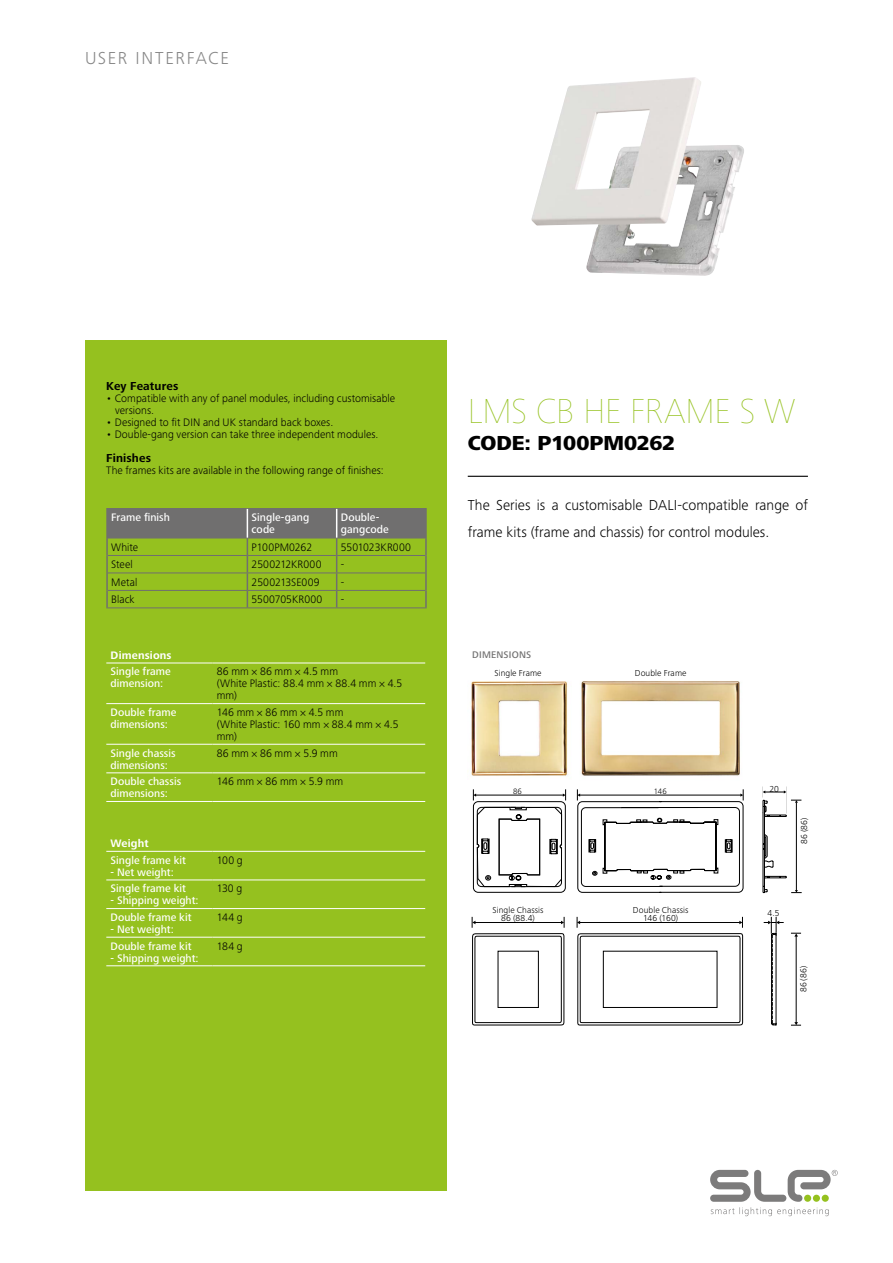
<style>
.page{position:relative;width:893px;height:1263px;background:#fff}
.page>*{position:absolute;margin:0;border:0;box-sizing:border-box;transform-origin:0 0}
.t1{font:900 36px "Frutiger Next Pro";letter-spacing:-.005em;color:#95c11f}
.t2{font:800 21px "Frutiger Next Pro";letter-spacing:-.01em;color:#000}
.t3{font:300 18px "Frutiger Next Pro";letter-spacing:.085em;color:#878787}
.t4{font:300 15px/27px "Frutiger Next Pro";letter-spacing:.005em;color:#000}
.t5{font:700 12px "Frutiger Next Pro";letter-spacing:.01em;color:#000}
.t6{font:300 11.25px/12px "Frutiger Next Pro";letter-spacing:.005em;color:#000}
.t7{font:500 11.25px/12px "Frutiger Next Pro";letter-spacing:.005em;color:#fff}
.t8{font:700 11.25px "Frutiger Next Pro";letter-spacing:.015em;color:#fff}
.t9{font:500 9.9px "Frutiger Next Pro";letter-spacing:.02em;color:#706f6f}
.t10{font:300 9px "Frutiger Next Pro";letter-spacing:.01em;color:#000}
.t11{font:300 8.1px "Frutiger Next Pro";color:#000}
</style>
<div class="page">
<div style="left:85px;top:340px;width:361px;height:851px;background:#95c11f"></div>
<img style="left:531px;top:77px;width:213px;height:199px">
<img style="left:471px;top:681px;width:269px;height:95px">
<div style="left:473px;top:801px;width:93px;height:92px;border:1px solid #000;border-radius:5px"></div>
<svg style="left:476px;top:806px;width:86px;height:81px"></svg>
<svg style="left:763px;top:790px;width:23px;height:3px"></svg>
<svg style="left:762px;top:799px;width:40px;height:94px"></svg>
<hr style="left:476px;top:795px;width:87px;height:1px;background:#000">
<svg style="left:473px;top:789px;width:3px;height:11px"></svg>
<svg style="left:563px;top:789px;width:3px;height:11px"></svg>
<svg style="left:577px;top:789px;width:167px;height:104px"></svg>
<svg style="left:471px;top:917px;width:94px;height:109px"></svg>
<svg style="left:577px;top:917px;width:167px;height:109px"></svg>
<svg style="left:764px;top:917px;width:20px;height:109px"></svg>
<hr style="left:796px;top:936px;width:1px;height:86px;background:#000">
<svg style="left:791px;top:1022px;width:10px;height:4px"></svg>
<svg style="left:791px;top:933px;width:10px;height:3px"></svg>
<hr style="left:468px;top:476px;width:340px;height:1px;background:#000">
<hr style="left:106px;top:663px;width:107px;height:1px;background:#fff">
<hr style="left:213px;top:663px;width:212px;height:1px;background:#fff">
<hr style="left:106px;top:703px;width:107px;height:1px;background:#fff">
<hr style="left:213px;top:703px;width:212px;height:1px;background:#fff">
<hr style="left:106px;top:744px;width:107px;height:1px;background:#fff">
<hr style="left:213px;top:744px;width:212px;height:1px;background:#fff">
<hr style="left:106px;top:772px;width:107px;height:1px;background:#fff">
<hr style="left:213px;top:772px;width:212px;height:1px;background:#fff">
<hr style="left:106px;top:801px;width:107px;height:1px;background:#fff">
<hr style="left:213px;top:801px;width:212px;height:1px;background:#fff">
<hr style="left:106px;top:851px;width:107px;height:1px;background:#fff">
<hr style="left:213px;top:851px;width:212px;height:1px;background:#fff">
<hr style="left:106px;top:879px;width:107px;height:1px;background:#fff">
<hr style="left:213px;top:879px;width:212px;height:1px;background:#fff">
<hr style="left:106px;top:908px;width:107px;height:1px;background:#fff">
<hr style="left:213px;top:908px;width:212px;height:1px;background:#fff">
<hr style="left:106px;top:937px;width:107px;height:1px;background:#fff">
<hr style="left:213px;top:937px;width:212px;height:1px;background:#fff">
<hr style="left:106px;top:965px;width:107px;height:1px;background:#fff">
<hr style="left:213px;top:965px;width:212px;height:1px;background:#fff">
<hr style="left:106px;top:607px;width:141px;height:1px;background:#706f6f">
<hr style="left:247px;top:607px;width:90px;height:1px;background:#706f6f">
<hr style="left:337px;top:607px;width:90px;height:1px;background:#706f6f">
<svg style="left:106px;top:508px;width:321px;height:99px"></svg>
<svg style="left:710px;top:1170px;width:128px;height:46px"></svg>
<p class="t3" style="left:85px;top:48px;width:145px">USER INTERFACE</p>
<p class="t5" style="left:106px;top:379px;width:74px">Key Features</p>
<p class="t6" style="left:115px;top:392px;width:281px;text-indent:-9px">• Compatible with any of panel modules, including customisable versions.</p>
<p class="t6" style="left:106px;top:416px;width:229px">• Designed to fit DIN and UK standard back boxes.</p>
<p class="t6" style="left:106px;top:428px;width:274px">• Double-gang version can take three independent modules.</p>
<p class="t5" style="left:106px;top:451px;width:46px">Finishes</p>
<p class="t6" style="left:106px;top:464px;width:279px">The frames kits are available in the following range of finishes:</p>
<p class="t7" style="left:111px;top:512px;width:60px">Frame finish</p>
<p class="t7" style="left:252px;top:512px;width:59px">Single-gang code</p>
<p class="t7" style="left:341px;top:512px;width:49px">Double&shy;gangcode</p>
<p class="t6" style="left:111px;top:541px;width:28px">White</p>
<p class="t6" style="left:252px;top:541px;width:62px">P100PM0262</p>
<p class="t6" style="left:341px;top:541px;width:72px">5501023KR000</p>
<p class="t6" style="left:111px;top:558px;width:23px">Steel</p>
<p class="t6" style="left:252px;top:558px;width:71px">2500212KR000</p>
<p class="t6" style="left:341px;top:558px;width:5px">-</p>
<p class="t6" style="left:111px;top:576px;width:28px">Metal</p>
<p class="t6" style="left:252px;top:576px;width:69px">2500213SE009</p>
<p class="t6" style="left:341px;top:576px;width:5px">-</p>
<p class="t6" style="left:111px;top:593px;width:25px">Black</p>
<p class="t6" style="left:252px;top:593px;width:72px">5500705KR000</p>
<p class="t6" style="left:341px;top:593px;width:5px">-</p>
<p class="t8" style="left:111px;top:648px;width:63px">Dimensions</p>
<p class="t7" style="left:111px;top:666px;width:62px">Single frame</p>
<p class="t7" style="left:111px;top:678px;width:54px">dimension:</p>
<p class="t6" style="left:217px;top:666px;width:123px">86 mm × 86 mm × 4.5 mm</p>
<p class="t6" style="left:217px;top:678px;width:187px">(White Plastic: 88.4 mm × 88.4 mm × 4.5 mm)</p>
<p class="t7" style="left:111px;top:706px;width:67px">Double frame dimensions:</p>
<p class="t6" style="left:217px;top:706px;width:128px">146 mm × 86 mm × 4.5 mm</p>
<p class="t6" style="left:217px;top:718px;width:183px">(White Plastic: 160 mm × 88.4 mm × 4.5 mm)</p>
<p class="t7" style="left:111px;top:747px;width:67px">Single chassis dimensions:</p>
<p class="t6" style="left:217px;top:747px;width:122px">86 mm × 86 mm × 5.9 mm</p>
<p class="t7" style="left:111px;top:775px;width:72px">Double chassis dimensions:</p>
<p class="t6" style="left:217px;top:775px;width:128px">146 mm × 86 mm × 5.9 mm</p>
<p class="t8" style="left:111px;top:837px;width:40px">Weight</p>
<p class="t7" style="left:111px;top:854px;width:77px">Single frame kit</p>
<p class="t7" style="left:111px;top:866px;width:65px">- Net weight:</p>
<p class="t6" style="left:217px;top:854px;width:27px">100 g</p>
<p class="t7" style="left:111px;top:882px;width:77px">Single frame kit</p>
<p class="t7" style="left:111px;top:894px;width:90px">- Shipping weight:</p>
<p class="t6" style="left:217px;top:882px;width:27px">130 g</p>
<p class="t7" style="left:111px;top:911px;width:83px">Double frame kit</p>
<p class="t7" style="left:111px;top:923px;width:65px">- Net weight:</p>
<p class="t6" style="left:217px;top:911px;width:27px">144 g</p>
<p class="t7" style="left:111px;top:940px;width:83px">Double frame kit</p>
<p class="t7" style="left:111px;top:952px;width:90px">- Shipping weight:</p>
<p class="t6" style="left:217px;top:940px;width:27px">184 g</p>
<p class="t1" style="left:468px;top:391px;width:329px">LMS CB HE FRAME S W</p>
<p class="t2" style="left:468px;top:431px;width:209px">CODE: P100PM0262</p>
<p class="t4" style="left:468px;top:492px;width:342px">The Series is a customisable DALI-compatible range of frame kits (frame and chassis) for control modules.</p>
<p class="t9" style="left:472px;top:649px;width:61px">DIMENSIONS</p>
<p class="t10" style="left:494px;top:668px;width:49px">Single Frame</p>
<p class="t10" style="left:635px;top:668px;width:53px">Double Frame</p>
<p class="t11" style="left:513px;top:786px;width:10px">86</p>
<p class="t11" style="left:654px;top:786px;width:14px">146</p>
<p class="t10" style="left:770px;top:783px;width:11px">20</p>
<p class="t10" style="left:799px;top:844px;width:28px;rotate:-90deg">86 (86)</p>
<p class="t10" style="left:493px;top:905px;width:52px">Single Chassis</p>
<p class="t10" style="left:633px;top:905px;width:57px">Double Chassis</p>
<p class="t10" style="left:501px;top:913px;width:35px">86 (88.4)</p>
<p class="t10" style="left:643px;top:913px;width:37px">146 (160)</p>
<p class="t10" style="left:767px;top:908px;width:14px">4.5</p>
<p class="t10" style="left:798px;top:992px;width:28px;rotate:-90deg">86 (86)</p>
</div>
